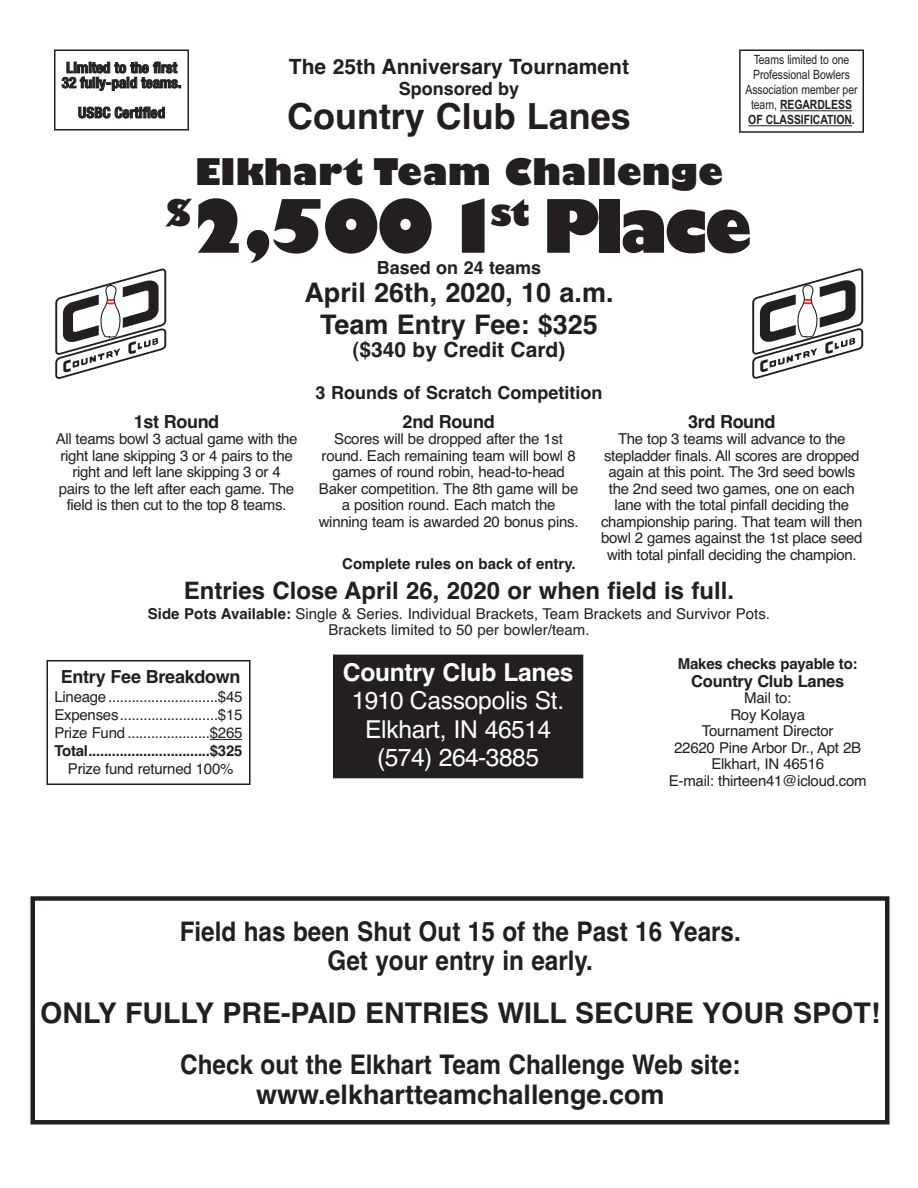
<style>
.page{position:relative;width:918px;height:1188px;background:#fff}
.page>*{position:absolute;margin:0;border:0;box-sizing:border-box;transform-origin:0 0}
.t1{font:800 72px "Gill Sans";letter-spacing:-.06em;color:#231f20;scale:.95 1}
.t2{font:800 36px "Gill Sans";color:#231f20}
.t3{font:700 36px "Helvetica";color:#231f20}
.t4{font:800 36px "Gill Sans";color:#231f20;scale:.95 1}
.t5{font:700 28.5px "Helvetica";color:#231f20}
.t6{font:700 27px/30px "Helvetica";color:#231f20;text-align:center;scale:.9 1}
.t7{font:700 27px/31.5px "Helvetica";color:#231f20;text-align:center}
.t8{font:24.75px/28.2px "Helvetica";letter-spacing:-.01em;color:#fff;text-align:center}
.t9{font:700 24.75px "Helvetica";letter-spacing:-.01em;color:#fff}
.t10{font:700 24px "Helvetica";color:#231f20}
.t11{font:700 21px "Helvetica";color:#231f20}
.t12{font:700 18px "Helvetica";color:#231f20}
.t13{font:700 18px "Helvetica";letter-spacing:-.02em;color:#231f20}
.t14{font:700 16.5px "Helvetica";letter-spacing:-.015em;color:#231f20}
.t15{font:15px/16.5px "Helvetica";letter-spacing:-.015em;color:#231f20;text-align:center}
.t16{font:700 15px "Helvetica";letter-spacing:-.015em;color:#231f20}
.t17{font:700 condensed 15px/15px "Helvetica Neue";letter-spacing:.005em;color:#231f20;text-align:center}
.t18{font:12.75px/15px "Arial Narrow";letter-spacing:-.005em;color:#231f20;text-align:center}
.s1{font-weight:700}
</style>
<div class="page">
<div style="left:30px;top:896px;width:860px;height:229px;border:4px solid #231f20"></div>
<div style="left:335px;top:656px;width:247px;height:121px;background:#231f20"></div>
<div style="left:333px;top:655px;width:250px;height:123px;border:2px solid #231f20"></div>
<hr style="left:210px;top:739px;width:32px;height:1px;background:#231f20">
<div style="left:739px;top:49px;width:125px;height:84px;border:2px solid #231f20"></div>
<hr style="left:780px;top:110px;width:72px;height:1px;background:#231f20">
<hr style="left:748px;top:125px;width:104px;height:1px;background:#231f20">
<div style="left:54px;top:50px;width:135px;height:80px;border:2px solid #231f20"></div>
<div style="left:46px;top:660px;width:205px;height:125px;border:2px solid #231f20"></div>
<svg style="left:55px;top:269px;width:111px;height:110px"></svg>
<svg style="left:752px;top:269px;width:111px;height:110px"></svg>
<p class="t18" style="left:746px;top:53px;width:114px">Teams limited to one<br>Professional Bowlers<br>Association member per team, <span class="s1">REGARDLESS<br>OF CLASSIFICATION.</span></p>
<h3 class="t11" style="left:289px;top:55px;width:342px">The 25th Anniversary Tournament</h3>
<p class="t12" style="left:399px;top:79px;width:122px">Sponsored by</p>
<h2 class="t3" style="left:287px;top:96px;width:345px">Country Club Lanes</h2>
<h2 class="t2" style="left:195px;top:152px;width:530px">Elkhart Team Challenge</h2>
<h1 class="t1" style="left:166px;top:186px;width:356px"><sup>$</sup>2,500 1</h1>
<p class="t12" style="left:377px;top:257px;width:166px">Based on 24 teams</p>
<p class="t17" style="left:62px;top:60px;width:121px">Limited to the first<br>32 fully-paid teams.</p>
<p class="t17" style="left:78px;top:105px;width:88px">USBC Certified</p>
<h2 class="t4" style="left:491px;top:192px;width:43px">st</h2>
<h1 class="t1" style="left:542px;top:186px;width:223px">Place</h1>
<h3 class="t7" style="left:304px;top:277px;width:311px">April 26th, 2020, 10 a.m.<br>Team Entry Fee: $325</h3>
<h3 class="t11" style="left:353px;top:338px;width:214px">($340 by Credit Card)</h3>
<p class="t12" style="left:316px;top:382px;width:288px">3 Rounds of Scratch Competition</p>
<p class="t13" style="left:134px;top:411px;width:87px">1st Round</p>
<p class="t15" style="left:56px;top:431px;width:243px">All teams bowl 3 actual game with the right lane skipping 3 or 4 pairs to the right and left lane skipping 3 or 4 pairs to the left after each game. The field is then cut to the top 8 teams.</p>
<p class="t12" style="left:403px;top:411px;width:94px">2nd Round</p>
<p class="t15" style="left:319px;top:431px;width:261px">Scores will be dropped after the 1st round. Each remaining team will bowl 8 games of round robin, head-to-head Baker competition. The 8th game will be a position round. Each match the winning team is awarded 20 bonus pins.</p>
<p class="t13" style="left:688px;top:411px;width:89px">3rd Round</p>
<p class="t15" style="left:601px;top:431px;width:263px">The top 3 teams will advance to the stepladder finals. All scores are dropped again at this point. The 3rd seed bowls the 2nd seed two games, one on each lane with the total pinfall deciding the championship paring. That team will then bowl 2 games against the 1st place seed with total pinfall deciding the champion.</p>
<p class="t16" style="left:342px;top:555px;width:235px">Complete rules on back of entry.</p>
<h3 class="t10" style="left:184px;top:577px;width:552px">Entries Close April 26, 2020 or when field is full.</h3>
<p class="t15" style="left:148px;top:605px;width:624px"><span class="s1">Side Pots Available:</span> Single &amp; Series. Individual Brackets, Team Brackets and Survivor Pots.<br>Brackets limited to 50 per bowler/team.</p>
<h3 class="t9" style="left:343px;top:658px;width:232px">Country Club Lanes</h3>
<h3 class="t8" style="left:352px;top:687px;width:214px">1910 Cassopolis St.<br>Elkhart, IN 46514 (574) 264-3885</h3>
<p class="t16" style="left:678px;top:655px;width:181px">Makes checks payable to:</p>
<p class="t14" style="left:691px;top:671px;width:154px">Country Club Lanes</p>
<p class="t15" style="left:669px;top:690px;width:199px">Mail to:<br>Roy Kolaya<br>Tournament Director<br>22620 Pine Arbor Dr., Apt 2B<br>Elkhart, IN 46516<br>E-mail: thirteen41@icloud.com</p>
<p class="t12" style="left:61px;top:666px;width:181px">Entry Fee Breakdown</p>
<p class="t15" style="left:54px;top:688px;width:189px;line-height:18px;text-align:justify">Lineage............................$45<br>Expenses.........................$15<br>Prize Fund .....................$265</p>
<p class="t16" style="left:54px;top:742px;width:189px">Total...............................$325</p>
<p class="t15" style="left:68px;top:761px;width:167px">Prize fund returned 100%</p>
<h3 class="t6" style="left:180px;top:916px;width:625px">Field has been Shut Out 15 of the Past 16 Years.<br>Get your entry in early.</h3>
<h3 class="t5" style="left:40px;top:997px;width:842px">ONLY FULLY PRE-PAID ENTRIES WILL SECURE YOUR SPOT!</h3>
<h3 class="t6" style="left:180px;top:1050px;width:624px">Check out the Elkhart Team Challenge Web site: www.elkhartteamchallenge.com</h3>
</div>
